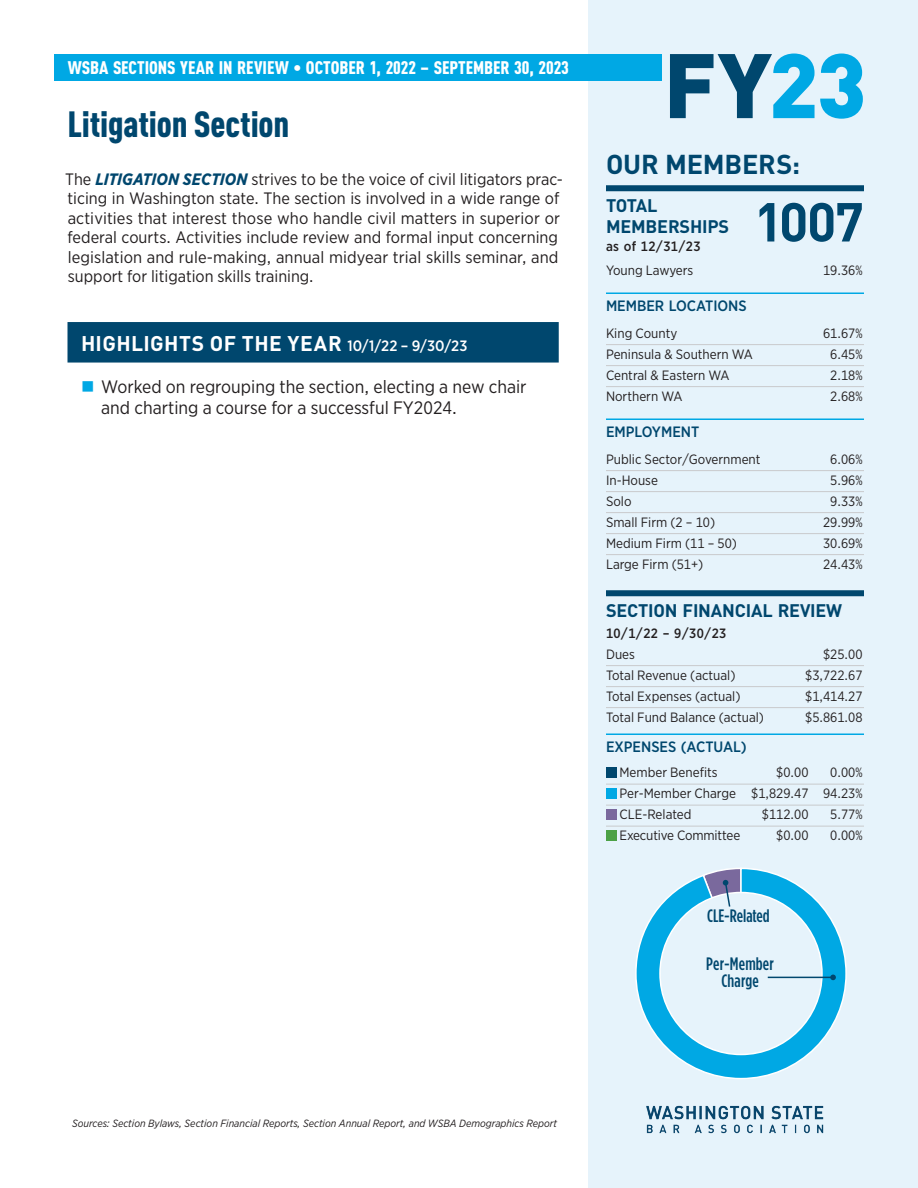
<style>
.page{position:relative;width:918px;height:1188px;background:#fff}
.page>*{position:absolute;margin:0;border:0;box-sizing:border-box;transform-origin:0 0}
.t1{font:900 90px "DINOT";color:#00476e}
.H-3_-_for_Dark_Blue_bars{font:700 54px "DINOT";color:#00476e}
.Head_1A{font:900 condensed 36px "DINOT";letter-spacing:-.005em;color:#00476e}
.Head_1B{font:700 27px "DINOT";letter-spacing:-.005em;color:#00476e}
.H2A_for_bullets{font:700 21px "DINOT";letter-spacing:.015em;color:#fff}
.t2{font:18px/21px "Gotham Narrow";color:#231f20}
.t3{font:900 condensed 18px "DINOT";letter-spacing:-.005em;color:#fff}
.H-3_-_for_Dark_Blue_bars-2{font:700 18px/21px "DINOT";letter-spacing:-.01em;color:#00476e}
.t4{font:500 18px/16.5px "Gotham Condensed";letter-spacing:.01em;color:#00476e;text-align:center}
.p2_description{font:16.5px/19.5px "Gotham Narrow";color:#231f20}
.H-4_Subhead_Col_Line{font:500 15px "Gotham Narrow";color:#00476e}
.Side_Tables_copy{font:13.5px "Gotham Narrow";color:#231f20}
.Financial_Review_Numbers{font:13.5px "Gotham Narrow";color:#231f20}
.Expense_Numbers{font:13.5px "Gotham Narrow";color:#231f20}
.Side_Tables_-_no_line{font:13.5px "Gotham Narrow";color:#231f20}
.H-3_-_for_Dark_Blue_bars-3{font:500 13.5px "Gotham Narrow";letter-spacing:.025em;color:#231f20}
.Expense_Numbers_No__Line{font:13.5px "Gotham Narrow";color:#231f20}
.Side_Tables_Young_Lawyers{font:13.5px "Gotham Narrow";color:#231f20}
.Financial_Review_No_Line{font:13.5px "Gotham Narrow";color:#231f20}
.t5{font:italic 10.5px "Gotham Narrow";color:#231f20}
.s1{font-weight:700;font-style:italic;color:#00476e}
.s2{font-family:"Gotham Narrow";font-weight:500;font-size:15px}
.s3{color:#00a8e4}
</style>
<div class="page">
<div style="left:588px;top:0;width:330px;height:1188px;background:#e6f3fb"></div>
<img style="left:646px;top:1105px;width:178px;height:29px">
<div style="left:54px;top:54px;width:608px;height:27px;background:#00a8e4"></div>
<div style="left:68px;top:322px;width:491px;height:41px;background:#00476e"></div>
<div style="left:606px;top:185px;width:258px;height:6px;background:#00476e"></div>
<hr style="left:606px;top:292px;width:258px;height:2px;background:#00a8e4">
<hr style="left:606px;top:344px;width:258px;height:1px;background:#c9cacc">
<hr style="left:606px;top:365px;width:258px;height:1px;background:#c9cacc">
<hr style="left:606px;top:386px;width:258px;height:1px;background:#c9cacc">
<hr style="left:606px;top:418px;width:258px;height:2px;background:#00a8e4">
<hr style="left:606px;top:470px;width:258px;height:1px;background:#c9cacc">
<hr style="left:606px;top:491px;width:258px;height:1px;background:#c9cacc">
<hr style="left:606px;top:512px;width:258px;height:1px;background:#c9cacc">
<hr style="left:606px;top:533px;width:258px;height:1px;background:#c9cacc">
<hr style="left:606px;top:554px;width:258px;height:1px;background:#c9cacc">
<div style="left:606px;top:590px;width:258px;height:6px;background:#00476e"></div>
<hr style="left:606px;top:665px;width:258px;height:1px;background:#c9cacc">
<hr style="left:606px;top:686px;width:258px;height:1px;background:#c9cacc">
<hr style="left:606px;top:707px;width:258px;height:1px;background:#c9cacc">
<hr style="left:606px;top:734px;width:258px;height:1px;background:#00a8e4">
<hr style="left:606px;top:784px;width:258px;height:1px;background:#c9cacc">
<hr style="left:606px;top:805px;width:258px;height:1px;background:#c9cacc">
<hr style="left:606px;top:826px;width:258px;height:1px;background:#c9cacc">
<svg style="left:635px;top:868px;width:212px;height:211px"></svg>
<div style="left:660px;top:893px;width:162px;height:162px;background:#e6f3fb;border-radius:50%"></div>
<hr style="left:768px;top:977px;width:65px;height:1px;background:#00476e">
<svg style="left:830px;top:975px;width:6px;height:5px"></svg>
<svg style="left:701px;top:867px;width:42px;height:40px"></svg>
<div style="left:606px;top:767px;width:11px;height:10px;background:#00476e"></div>
<div style="left:606px;top:830px;width:11px;height:11px;background:#4ca146"></div>
<div style="left:606px;top:788px;width:11px;height:10px;background:#00a8e4"></div>
<div style="left:606px;top:809px;width:11px;height:11px;background:#7a699d"></div>
<p class="t3" style="left:68px;top:57px;width:503px">WSBA SECTIONS YEAR IN REVIEW • OCTOBER 1, 2022 – SEPTEMBER 30, 2023</p>
<p class="Head_1A" style="left:68px;top:102px;width:223px">Litigation Section</p>
<p class="p2_description" style="left:65px;top:169px;width:499px">The <span class="s1">LITIGATION SECTION</span> strives to be the voice of civil litigators prac&shy;ticing in Washington state. The section is involved in a wide range of activities that interest those who handle civil matters in superior or federal courts. Activities include review and formal input concerning legislation and rule-making, annual midyear trial skills seminar, and support for litigation skills training.</p>
<p class="H2A_for_bullets" style="left:81px;top:329px;width:388px">HIGHLIGHTS OF THE YEAR <span class="s2">10/1/22 – 9/30/23</span></p>
<p class="t2" style="left:101px;top:376px;width:427px">Worked on regrouping the section, electing a new chair and charting a course for a successful FY2024.</p>
<h1 class="t1" style="left:663px;top:25px;width:204px">FY<span class="s3">23</span></h1>
<p class="Head_1B" style="left:606px;top:147px;width:196px">OUR MEMBERS:</p>
<p class="H-3_-_for_Dark_Blue_bars-2" style="left:606px;top:194px;width:125px">TOTAL<br>MEMBERSHIPS</p>
<p class="H-3_-_for_Dark_Blue_bars-3" style="left:606px;top:237px;width:96px">as of 12/31/23</p>
<p class="H-3_-_for_Dark_Blue_bars" style="left:754px;top:187px;width:112px">1007</p>
<p class="Side_Tables_Young_Lawyers" style="left:606px;top:261px;width:89px">Young Lawyers</p>
<p class="Side_Tables_Young_Lawyers" style="left:823px;top:261px;width:41px">19.36%</p>
<p class="H-4_Subhead_Col_Line" style="left:606px;top:296px;width:142px">MEMBER LOCATIONS</p>
<p class="Side_Tables_-_no_line" style="left:606px;top:324px;width:73px">King County</p>
<p class="Side_Tables_-_no_line" style="left:823px;top:324px;width:41px">61.67%</p>
<p class="Side_Tables_copy" style="left:606px;top:345px;width:148px">Peninsula &amp; Southern WA</p>
<p class="Side_Tables_copy" style="left:830px;top:345px;width:34px">6.45%</p>
<p class="Side_Tables_copy" style="left:606px;top:366px;width:125px">Central &amp; Eastern WA</p>
<p class="Side_Tables_copy" style="left:830px;top:366px;width:34px">2.18%</p>
<p class="Side_Tables_copy" style="left:606px;top:387px;width:78px">Northern WA</p>
<p class="Side_Tables_copy" style="left:830px;top:387px;width:34px">2.68%</p>
<p class="H-4_Subhead_Col_Line" style="left:606px;top:422px;width:95px">EMPLOYMENT</p>
<p class="Side_Tables_-_no_line" style="left:606px;top:450px;width:156px">Public Sector/Government</p>
<p class="Side_Tables_-_no_line" style="left:830px;top:450px;width:34px">6.06%</p>
<p class="Side_Tables_copy" style="left:606px;top:471px;width:54px">In-House</p>
<p class="Side_Tables_copy" style="left:830px;top:471px;width:34px">5.96%</p>
<p class="Side_Tables_copy" style="left:606px;top:492px;width:27px">Solo</p>
<p class="Side_Tables_copy" style="left:830px;top:492px;width:34px">9.33%</p>
<p class="Side_Tables_copy" style="left:606px;top:513px;width:111px">Small Firm (2 – 10)</p>
<p class="Side_Tables_copy" style="left:823px;top:513px;width:41px">29.99%</p>
<p class="Side_Tables_copy" style="left:606px;top:534px;width:132px">Medium Firm (11 – 50)</p>
<p class="Side_Tables_copy" style="left:823px;top:534px;width:41px">30.69%</p>
<p class="Side_Tables_copy" style="left:606px;top:555px;width:99px">Large Firm (51+)</p>
<p class="Side_Tables_copy" style="left:823px;top:555px;width:41px">24.43%</p>
<p class="H-3_-_for_Dark_Blue_bars-2" style="left:606px;top:599px;width:238px">SECTION FINANCIAL REVIEW</p>
<p class="H-3_-_for_Dark_Blue_bars-3" style="left:606px;top:624px;width:122px">10/1/22 – 9/30/23</p>
<p class="Financial_Review_No_Line" style="left:606px;top:645px;width:30px">Dues</p>
<p class="Financial_Review_No_Line" style="left:823px;top:645px;width:41px">$25.00</p>
<p class="Financial_Review_Numbers" style="left:606px;top:666px;width:131px">Total Revenue (actual)</p>
<p class="Financial_Review_Numbers" style="left:805px;top:666px;width:59px">$3,722.67</p>
<p class="Financial_Review_Numbers" style="left:606px;top:687px;width:136px">Total Expenses (actual)</p>
<p class="Financial_Review_Numbers" style="left:805px;top:687px;width:59px">$1,414.27</p>
<p class="Financial_Review_Numbers" style="left:606px;top:708px;width:160px">Total Fund Balance (actual)</p>
<p class="Financial_Review_Numbers" style="left:805px;top:708px;width:59px">$5.861.08</p>
<p class="H-4_Subhead_Col_Line" style="left:606px;top:737px;width:142px">EXPENSES (ACTUAL)</p>
<p class="Expense_Numbers_No__Line" style="left:620px;top:764px;width:100px">Member Benefits</p>
<p class="Expense_Numbers_No__Line" style="left:776px;top:764px;width:34px">$0.00</p>
<p class="Expense_Numbers_No__Line" style="left:830px;top:764px;width:34px">0.00%</p>
<p class="Expense_Numbers" style="left:620px;top:785px;width:245px">Per-Member Charge $1,829.47 94.23%</p>
<p class="Expense_Numbers" style="left:620px;top:806px;width:74px">CLE-Related</p>
<p class="Expense_Numbers" style="left:762px;top:806px;width:48px">$112.00</p>
<p class="Expense_Numbers" style="left:830px;top:806px;width:34px">5.77%</p>
<p class="Expense_Numbers" style="left:620px;top:827px;width:122px">Executive Committee</p>
<p class="Expense_Numbers" style="left:776px;top:827px;width:34px">$0.00</p>
<p class="Expense_Numbers" style="left:830px;top:827px;width:34px">0.00%</p>
<p class="t4" style="left:707px;top:907px;width:64px">CLE-Related</p>
<p class="t4" style="left:706px;top:955px;width:69px">Per-Member<br>Charge</p>
<p class="t5" style="left:72px;top:1117px;width:487px">Sources: Section Bylaws, Section Financial Reports, Section Annual Report, and WSBA Demographics Report</p>
</div>
